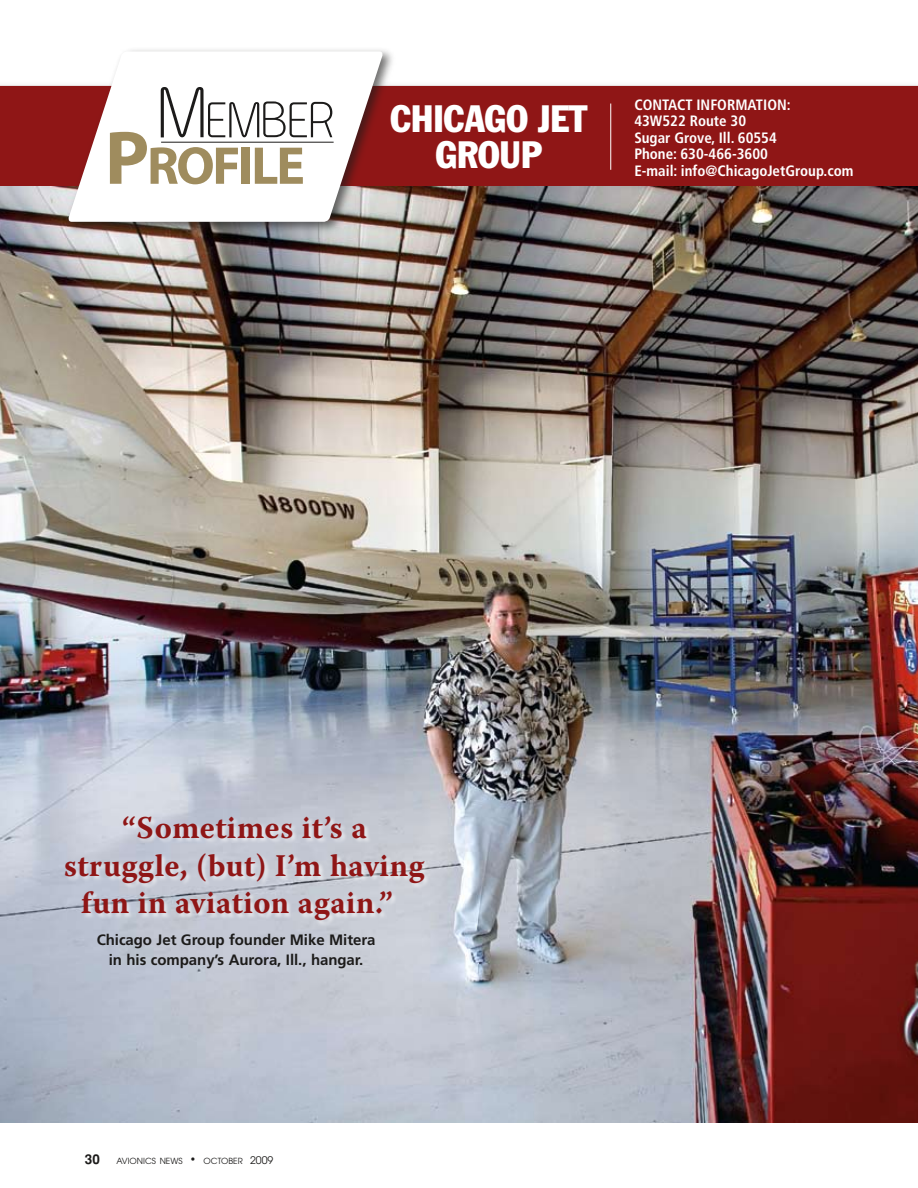
<style>
.page{position:relative;width:918px;height:1188px;background:#fff}
.page>*{position:absolute;margin:0;border:0;box-sizing:border-box;transform-origin:0 0}
.t1{font:59.85px "Asenine";color:#1c1b1a}
.t2{font:700 53.55px "Myriad";letter-spacing:-.045em;color:#9f8c5e}
.t3{font:condensed 37.5px/36px "Franklin Gothic";color:#fff;text-align:center}
.t4{font:700 31.5px/37.5px "Warnock Pro";letter-spacing:.015em;color:#8f1616;text-align:center}
.t5{font:700 condensed 15px/16.5px "Frutiger";color:#fff}
.t6{font:700 15px/19.5px "Frutiger";letter-spacing:-.005em;color:#1c1b1a;text-align:center}
.t7{font:8.4px "Avant Garde";color:#1c1b1a}
.s1{font-size:85.5px}
.s2{font-size:76.5px}
.s3{font-family:"Helvetica";font-weight:700;font-size:13.5px}
.s4{font-size:10.5px}
</style>
<div class="page">
<div style="left:0;top:81px;width:918px;height:120px;background:#1c1b1a;opacity:.52"></div>
<div style="left:0;top:86px;width:918px;height:101px;background:#8f1616"></div>
<img style="left:0;top:187px;width:918px;height:936px">
<hr style="left:610px;top:104px;width:1px;height:66px;background:#fff">
<div style="left:64px;top:47px;width:332px;height:188px;background:#1c1b1a;opacity:.62"></div>
<svg style="left:67px;top:51px;width:317px;height:171px"></svg>
<hr style="left:161px;top:142px;width:173px;height:1px;background:#1c1b1a">
<div style="left:65px;top:815px;width:366px;height:112px;background:#fff;opacity:.57"></div>
<h1 class="t1" style="left:159px;top:89px;width:176px"><span class="s1">M</span>EMBER</h1>
<h2 class="t2" style="left:105px;top:138px;width:202px"><span class="s2">P</span>ROFILE</h2>
<h3 class="t3" style="left:390px;top:101px;width:198px">CHICAGO JET<br>GROUP</h3>
<p class="t5" style="left:634px;top:97px;width:221px">Contact Information:<br>43W522 Route 30<br>Sugar Grove, Ill. 60554<br>Phone: 630-466-3600<br>E-mail: info@ChicagoJetGroup.com</p>
<h3 class="t4" style="left:64px;top:808px;width:362px">“Sometimes it’s a struggle, (but) I’m having fun in aviation again.”</h3>
<p class="t6" style="left:97px;top:930px;width:280px">Chicago Jet Group founder Mike Mitera in his company’s Aurora, Ill., hangar.</p>
<p class="t7" style="left:85px;top:1156px;width:190px"><span class="s3">30</span> AVIONICS NEWS <span class="s4">•</span> OCTOBER <span class="s4">2009</span></p>
</div>
